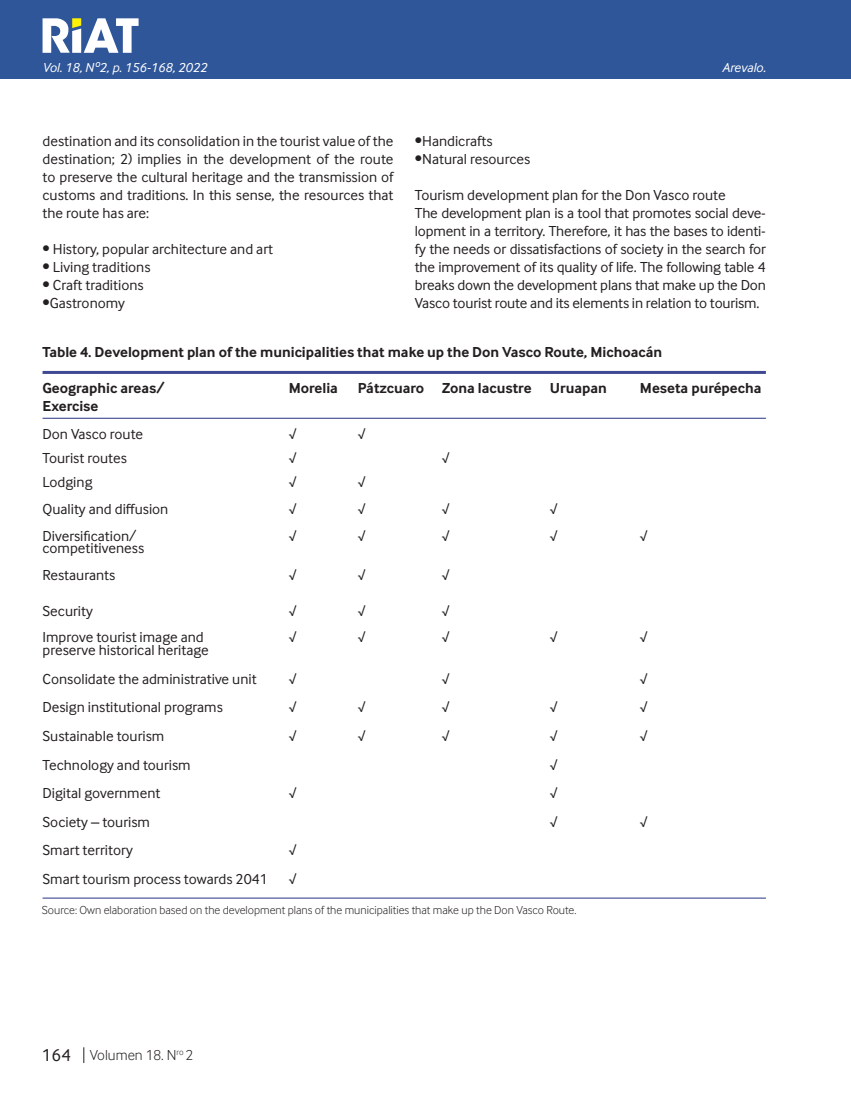
<style>
.page{position:relative;width:851px;height:1106px;background:#fff}
.page>*{position:absolute;margin:0;border:0;box-sizing:border-box;transform-origin:0 0}
.Cuerpo_de_Texto{font:15px/18px "Inter Face";color:#231f20;text-align:justify}
.TABLAS_TITULO{font:700 15px "Inter Face";color:#231f20}
.Cuerpo_de_Texto-2{font:700 15px "Inter Face";color:#231f20}
.t1{font:300 15px "Inter Face";color:#231f20}
.Cuño_de_pagina{font:italic 13.5px "Inter Face";color:#fff}
.Fuente{font:300 12px "Inter Face";color:#231f20}
.s1{font-weight:400;font-size:18px}
</style>
<div class="page">
<div style="left:0;top:0;width:850px;height:79px;background:#2f5699"></div>
<hr style="left:850px;top:0;width:1px;height:79px;background:#2f5699">
<svg style="left:43px;top:18px;width:95px;height:35px"></svg>
<svg style="left:83px;top:1047px;width:1px;height:16px"></svg>
<hr style="left:43px;top:418px;width:722px;height:1px;background:#3f4993">
<hr style="left:43px;top:897px;width:722px;height:1px;background:#3f4993">
<hr style="left:43px;top:371px;width:722px;height:3px;background:#3f4993">
<p class="Cuño_de_pagina" style="left:43px;top:59px;width:166px">Vol. 18, Nº2, p. 156-168, 2022</p>
<p class="Cuño_de_pagina" style="left:722px;top:59px;width:45px">Arevalo.</p>
<p class="Cuerpo_de_Texto" style="left:415px;top:132px;width:79px">•Handicrafts</p>
<p class="Cuerpo_de_Texto" style="left:415px;top:150px;width:117px">•Natural resources</p>
<p class="Cuerpo_de_Texto" style="left:415px;top:186px;width:312px">Tourism development plan for the Don Vasco route</p>
<p class="Cuerpo_de_Texto" style="left:415px;top:204px;width:352px">The development plan is a tool that promotes social deve&shy;lopment in a territory. Therefore, it has the bases to identi&shy;fy the needs or dissatisfactions of society in the search for the improvement of its quality of life. The following table 4 breaks down the development plans that make up the Don Vasco tourist route and its elements in relation to tourism.</p>
<p class="TABLAS_TITULO" style="left:43px;top:343px;width:621px">Table 4. Development plan of the municipalities that make up the Don Vasco Route, Michoacán</p>
<p class="Cuerpo_de_Texto-2" style="left:43px;top:379px;width:124px">Geographic areas/</p>
<p class="Cuerpo_de_Texto-2" style="left:289px;top:379px;width:51px">Morelia</p>
<p class="Cuerpo_de_Texto-2" style="left:358px;top:379px;width:251px">Pátzcuaro Zona lacustre Uruapan</p>
<p class="Cuerpo_de_Texto-2" style="left:640px;top:379px;width:123px">Meseta purépecha</p>
<p class="Cuerpo_de_Texto-2" style="left:43px;top:397px;width:57px">Exercise</p>
<p class="Cuerpo_de_Texto" style="left:43px;top:425px;width:102px">Don Vasco route</p>
<p class="Cuerpo_de_Texto" style="left:289px;top:425px;width:10px">√</p>
<p class="Cuerpo_de_Texto" style="left:358px;top:425px;width:10px">√</p>
<p class="Cuerpo_de_Texto" style="left:43px;top:449px;width:86px">Tourist routes</p>
<p class="Cuerpo_de_Texto" style="left:289px;top:449px;width:10px">√</p>
<p class="Cuerpo_de_Texto" style="left:442px;top:449px;width:10px">√</p>
<p class="Cuerpo_de_Texto" style="left:43px;top:473px;width:51px">Lodging</p>
<p class="Cuerpo_de_Texto" style="left:289px;top:473px;width:10px">√</p>
<p class="Cuerpo_de_Texto" style="left:358px;top:473px;width:10px">√</p>
<p class="Cuerpo_de_Texto" style="left:43px;top:500px;width:127px">Quality and diffusion</p>
<p class="Cuerpo_de_Texto" style="left:289px;top:500px;width:10px">√</p>
<p class="Cuerpo_de_Texto" style="left:358px;top:500px;width:10px">√</p>
<p class="Cuerpo_de_Texto" style="left:442px;top:500px;width:10px">√</p>
<p class="Cuerpo_de_Texto" style="left:550px;top:500px;width:10px">√</p>
<p class="Cuerpo_de_Texto" style="left:43px;top:527px;width:95px">Diversification/</p>
<p class="Cuerpo_de_Texto" style="left:289px;top:527px;width:10px">√</p>
<p class="Cuerpo_de_Texto" style="left:358px;top:527px;width:10px">√</p>
<p class="Cuerpo_de_Texto" style="left:442px;top:527px;width:10px">√</p>
<p class="Cuerpo_de_Texto" style="left:550px;top:527px;width:10px">√</p>
<p class="Cuerpo_de_Texto" style="left:640px;top:527px;width:10px">√</p>
<p class="Cuerpo_de_Texto" style="left:43px;top:539px;width:103px">competitiveness</p>
<p class="Cuerpo_de_Texto" style="left:43px;top:566px;width:74px">Restaurants</p>
<p class="Cuerpo_de_Texto" style="left:289px;top:566px;width:10px">√</p>
<p class="Cuerpo_de_Texto" style="left:358px;top:566px;width:10px">√</p>
<p class="Cuerpo_de_Texto" style="left:442px;top:566px;width:10px">√</p>
<p class="Cuerpo_de_Texto" style="left:43px;top:602px;width:52px">Security</p>
<p class="Cuerpo_de_Texto" style="left:289px;top:602px;width:10px">√</p>
<p class="Cuerpo_de_Texto" style="left:358px;top:602px;width:10px">√</p>
<p class="Cuerpo_de_Texto" style="left:442px;top:602px;width:10px">√</p>
<p class="Cuerpo_de_Texto" style="left:43px;top:628px;width:163px">Improve tourist image and</p>
<p class="Cuerpo_de_Texto" style="left:289px;top:628px;width:10px">√</p>
<p class="Cuerpo_de_Texto" style="left:358px;top:628px;width:10px">√</p>
<p class="Cuerpo_de_Texto" style="left:442px;top:628px;width:10px">√</p>
<p class="Cuerpo_de_Texto" style="left:550px;top:628px;width:10px">√</p>
<p class="Cuerpo_de_Texto" style="left:640px;top:628px;width:10px">√</p>
<p class="Cuerpo_de_Texto" style="left:43px;top:641px;width:168px">preserve historical heritage</p>
<p class="Cuerpo_de_Texto" style="left:43px;top:670px;width:215px">Consolidate the administrative unit</p>
<p class="Cuerpo_de_Texto" style="left:289px;top:670px;width:10px">√</p>
<p class="Cuerpo_de_Texto" style="left:442px;top:670px;width:10px">√</p>
<p class="Cuerpo_de_Texto" style="left:640px;top:670px;width:10px">√</p>
<p class="Cuerpo_de_Texto" style="left:43px;top:698px;width:182px">Design institutional programs</p>
<p class="Cuerpo_de_Texto" style="left:289px;top:698px;width:10px">√</p>
<p class="Cuerpo_de_Texto" style="left:358px;top:698px;width:10px">√</p>
<p class="Cuerpo_de_Texto" style="left:442px;top:698px;width:10px">√</p>
<p class="Cuerpo_de_Texto" style="left:550px;top:698px;width:10px">√</p>
<p class="Cuerpo_de_Texto" style="left:640px;top:698px;width:10px">√</p>
<p class="Cuerpo_de_Texto" style="left:43px;top:727px;width:123px">Sustainable tourism</p>
<p class="Cuerpo_de_Texto" style="left:289px;top:727px;width:10px">√</p>
<p class="Cuerpo_de_Texto" style="left:358px;top:727px;width:10px">√</p>
<p class="Cuerpo_de_Texto" style="left:442px;top:727px;width:10px">√</p>
<p class="Cuerpo_de_Texto" style="left:550px;top:727px;width:10px">√</p>
<p class="Cuerpo_de_Texto" style="left:640px;top:727px;width:10px">√</p>
<p class="Cuerpo_de_Texto" style="left:43px;top:755px;width:150px">Technology and tourism</p>
<p class="Cuerpo_de_Texto" style="left:550px;top:755px;width:10px">√</p>
<p class="Cuerpo_de_Texto" style="left:43px;top:784px;width:119px">Digital government</p>
<p class="Cuerpo_de_Texto" style="left:289px;top:784px;width:10px">√</p>
<p class="Cuerpo_de_Texto" style="left:550px;top:784px;width:10px">√</p>
<p class="Cuerpo_de_Texto" style="left:43px;top:812px;width:109px">Society – tourism</p>
<p class="Cuerpo_de_Texto" style="left:550px;top:812px;width:10px">√</p>
<p class="Cuerpo_de_Texto" style="left:640px;top:812px;width:10px">√</p>
<p class="Cuerpo_de_Texto" style="left:43px;top:841px;width:92px">Smart territory</p>
<p class="Cuerpo_de_Texto" style="left:289px;top:841px;width:10px">√</p>
<p class="Cuerpo_de_Texto" style="left:43px;top:869px;width:227px">Smart tourism process towards 2041</p>
<p class="Cuerpo_de_Texto" style="left:289px;top:869px;width:10px">√</p>
<p class="Fuente" style="left:42px;top:903px;width:536px">Source: Own elaboration based on the development plans of the municipalities that make up the Don Vasco Route.</p>
<p class="Cuerpo_de_Texto" style="left:43px;top:132px;width:352px">destination and its consolidation in the tourist value of the destination; 2) implies in the development of the route to preserve the cultural heritage and the transmission of customs and traditions. In this sense, the resources that the route has are:</p>
<p class="Cuerpo_de_Texto" style="left:43px;top:240px;width:232px">• History, popular architecture and art</p>
<p class="Cuerpo_de_Texto" style="left:43px;top:258px;width:109px">• Living traditions</p>
<p class="Cuerpo_de_Texto" style="left:43px;top:276px;width:103px">• Craft traditions</p>
<p class="Cuerpo_de_Texto" style="left:43px;top:294px;width:84px">•Gastronomy</p>
<p class="t1" style="left:42px;top:1046px;width:153px"><span class="s1">164</span> Volumen 18. N<sup>ro</sup> 2</p>
</div>
